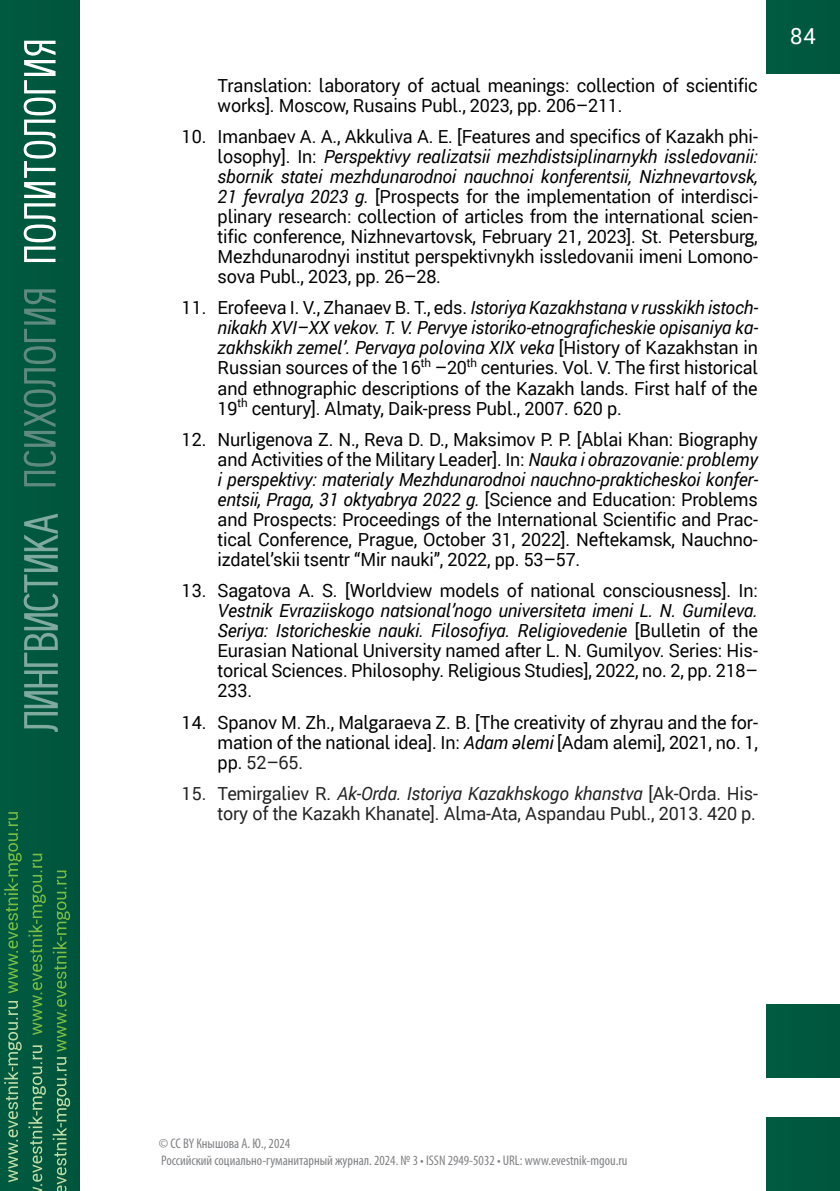
<style>
.page{position:relative;width:840px;height:1191px;background:#fff}
.page>*{position:absolute;margin:0;border:0;box-sizing:border-box;transform-origin:0 0}
.t1{font:22px "Roberto Sans";color:#fff}
.Литература{font:18px/20px "Roberto Sans";letter-spacing:-.01em;color:#000;text-align:justify}
.Литература-2{font:18px/20px "Roberto Sans";letter-spacing:-.01em;color:#222;text-align:right}
.t2{font:condensed 14px/16.8px "Myriad Pro";color:#808285}
.s1{font-style:italic}
.s2{color:#222}
</style>
<div class="page">
<div style="left:0;top:0;width:79px;height:1191px;background:#00573d"></div>
<div style="left:766px;top:0;width:73px;height:74px;background:#00583f"></div>
<svg style="left:4px;top:1001px;width:18px;height:181px"></svg>
<svg style="left:4px;top:812px;width:18px;height:181px"></svg>
<svg style="left:28px;top:853px;width:18px;height:182px"></svg>
<svg style="left:53px;top:870px;width:17px;height:181px"></svg>
<svg style="left:28px;top:1045px;width:18px;height:146px"></svg>
<svg style="left:53px;top:1057px;width:17px;height:134px"></svg>
<svg style="left:24px;top:41px;width:32px;height:221px"></svg>
<svg style="left:24px;top:289px;width:32px;height:197px"></svg>
<div style="left:766px;top:1004px;width:73px;height:73px;background:#00583f"></div>
<div style="left:766px;top:1117px;width:73px;height:74px;background:#00583f"></div>
<svg style="left:24px;top:513px;width:34px;height:219px"></svg>
<p class="Литература" style="left:217px;top:74px;width:541px">Translation: laboratory of actual meanings: collection of scientific works]. Moscow, Rusains Publ., 2023, pp. 206–211.</p>
<p class="Литература" style="left:217px;top:125px;width:541px;text-indent:-36px">10. Imanbaev A. A., Akkuliva A. E. [Features and specifics of Kazakh phi&shy;losophy]. In: <span class="s1">Perspektivy realizatsii mezhdistsiplinarnykh issledovanii: sbornik statei mezhdunarodnoi nauchnoi konferentsii, Nizhnevartovsk, 21 fevralya 2023 g.</span> [Prospects for the implementation of interdisci&shy;plinary research: collection of articles from the international scien&shy;tific conference, Nizhnevartovsk, February 21, 2023]. St. Petersburg, Mezhdunarodnyi institut perspektivnykh issledovanii imeni Lomono&shy;sova Publ., 2023, pp. 26–28.</p>
<p class="Литература" style="left:217px;top:296px;width:541px;text-indent:-36px">11. Erofeeva I. V., Zhanaev B. T., eds. <span class="s1">Istoriya Kazakhstana v russkikh istoch&shy;nikakh XVI–XX vekov. T. V. Pervye istoriko-etnograficheskie opisaniya ka&shy;zakhskikh zemel’. Pervaya polovina XIX veka</span> [History of Kazakhstan in Russian sources of the 16<sup>th</sup> –20<sup>th</sup> centuries. Vol. V. The first historical and ethnographic descriptions of the Kazakh lands. First half of the 19<sup>th</sup> century]. Almaty, Daik-press Publ., 2007. 620 p.</p>
<p class="Литература" style="left:217px;top:428px;width:541px;text-indent:-36px">12. Nurligenova Z. N., Reva D. D., Maksimov P. P. [Ablai Khan: Biography and Activities of the Military Leader]. In: <span class="s1">Nauka i obrazovanie: problemy i perspektivy: materialy Mezhdunarodnoi nauchno-prakticheskoi konfer&shy;entsii, Praga, 31 oktyabrya 2022 g.</span> [Science and Education: Problems and Prospects: Proceedings of the International Scientific and Prac&shy;tical Conference, Prague, October 31, 2022]. Neftekamsk, Nauchno&shy;izdatel’skii tsentr “Mir nauki”, 2022, pp. 53–57.</p>
<p class="Литература" style="left:217px;top:579px;width:541px;text-indent:-36px">13. Sagatova A. S. [Worldview models of national consciousness]. In:<br><span class="s1">Vestnik Evraziiskogo natsional’nogo universiteta imeni L. N. Gumileva.<br>Seriya: Istoricheskie nauki. Filosofiya. Religiovedenie</span> [Bulletin of the Eurasian National University named after L. N. Gumilyov. Series: His&shy;torical Sciences. Philosophy. Religious Studies], 2022, no. 2, pp. 218– 233.</p>
<p class="Литература" style="left:217px;top:710px;width:541px;text-indent:-36px">14. Spanov M. Zh., Malgaraeva Z. B. [The creativity of zhyrau and the for&shy;mation of the national idea]. In: <span class="s1">Adam әlemі</span> [Adam alemi], 2021, no. 1, pp. <span class="s2">52–65.</span></p>
<p class="Литература-2" style="left:181px;top:782px;width:577px">15. Temirgaliev R. <span class="s1">Ak-Orda. Istoriya Kazakhskogo khanstva</span> [Ak-Orda. His&shy;tory of the Kazakh Khanate]. Alma-Ata, Aspandau Publ., 2013. 420 p.</p>
<p class="t1" style="left:789px;top:19px;width:27px">84</p>
<p class="t2" style="left:159px;top:1134px;width:469px">© CC BY Кнышова А. Ю., 2024<br>Российский социально-гуманитарный журнал. 2024. № 3 • ISSN 2949-5032 • URL: www.evestnik-mgou.ru</p>
</div>
